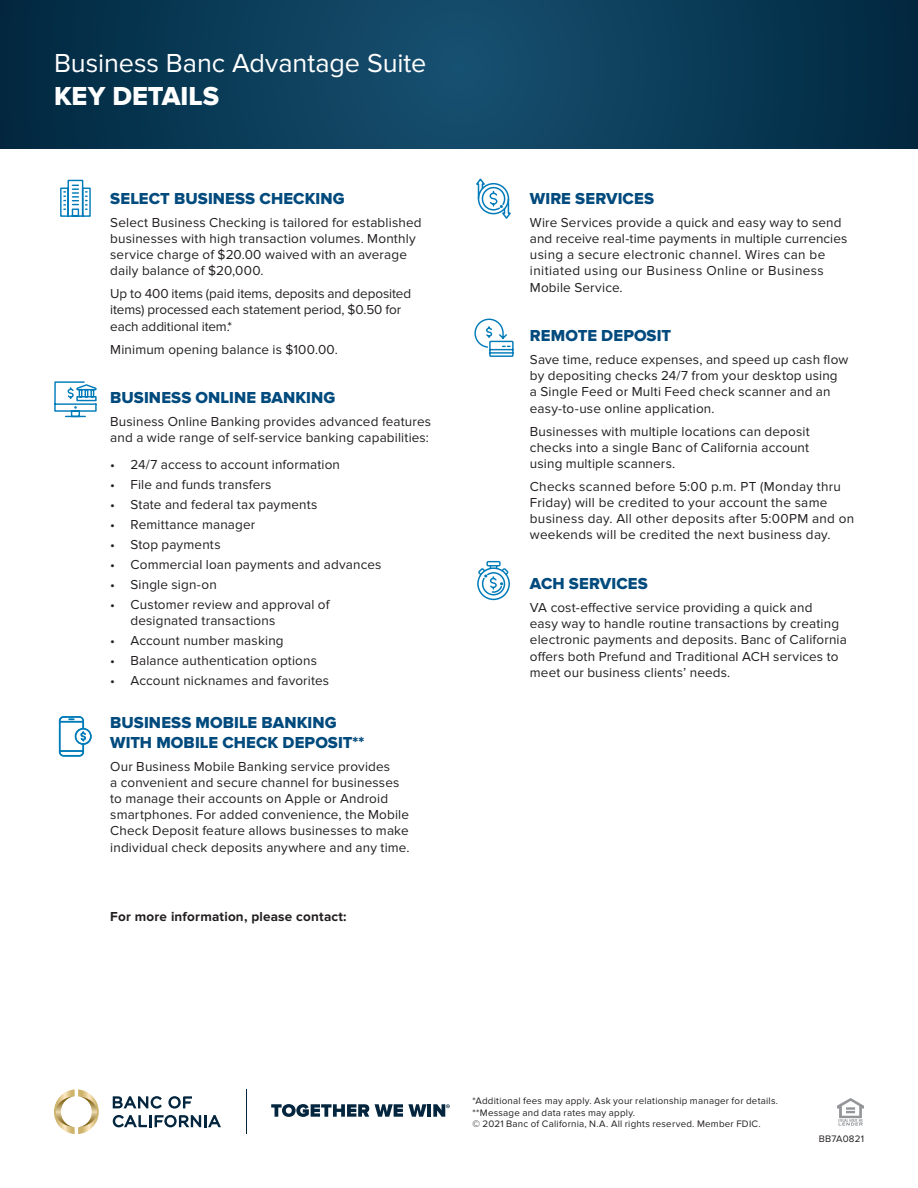
<style>
.page{position:relative;width:918px;height:1188px;background:#fff}
.page>*{position:absolute;margin:0;border:0;box-sizing:border-box;transform-origin:0 0}
.Heading{font:27px/33px "Proxima Nova";letter-spacing:-.005em;color:#fff}
.Subheader{font:16.5px/19.8px "Proxima Nova Extrabld";letter-spacing:.005em;color:#014a7d}
.Details_Body{font:16.5px "Proxima Nova Extrabld";letter-spacing:.005em;color:#014a7d}
.Details_Body-2{font:13.5px/16.2px "Proxima Nova";letter-spacing:.01em;color:#231f20}
.Subheader-2{font:13.5px/16.2px "Proxima Nova";letter-spacing:.01em;color:#231f20}
.Details_Heading{font:13.5px/16.2px "Proxima Nova";letter-spacing:.01em;color:#231f20}
.Details_Body-3{font:13.5px/16.2px "Proxima Nova";letter-spacing:-.01em;color:#231f20}
.t1{font:700 13.5px "Proxima Nova";letter-spacing:.015em;color:#231f20}
.Copyright{font:9.75px/11.7px "Proxima Nova";letter-spacing:.025em;color:#231f20}
.s1{font-family:"Proxima Nova Extrabld"}
</style>
<div class="page">
<svg style="left:0;top:0;width:918px;height:148px;background:#0b3b57"></svg>
<svg style="left:54px;top:1089px;width:45px;height:45px"></svg>
<svg style="left:113px;top:1115px;width:108px;height:12px"></svg>
<svg style="left:168px;top:1096px;width:24px;height:13px"></svg>
<svg style="left:113px;top:1096px;width:49px;height:13px"></svg>
<svg style="left:271px;top:1104px;width:98px;height:13px"></svg>
<svg style="left:375px;top:1104px;width:52px;height:13px"></svg>
<hr style="left:427px;top:1104px;width:4px;height:13px;background:#03253e">
<hr style="left:246px;top:1090px;width:1px;height:44px;background:#03253e">
<svg style="left:433px;top:1104px;width:17px;height:13px"></svg>
<svg style="left:837px;top:1098px;width:27px;height:28px"></svg>
<svg style="left:60px;top:179px;width:31px;height:38px"></svg>
<svg style="left:54px;top:381px;width:43px;height:37px"></svg>
<svg style="left:474px;top:318px;width:40px;height:39px"></svg>
<svg style="left:58px;top:716px;width:34px;height:41px"></svg>
<div style="left:477px;top:567px;width:33px;height:33px;border:2px solid #007bb9;border-radius:50%"></div>
<svg style="left:477px;top:560px;width:33px;height:36px"></svg>
<svg style="left:476px;top:178px;width:35px;height:41px"></svg>
<p class="Heading" style="left:54px;top:47px;width:374px">Business Banc Advantage Suite<br><span class="s1">KEY DETAILS</span></p>
<p class="Subheader" style="left:110px;top:189px;width:236px">SELECT BUSINESS CHECKING</p>
<p class="Details_Body-2" style="left:110px;top:214px;width:313px">Select Business Checking is tailored for established businesses with high transaction volumes. Monthly service charge of $20.00 waived with an average daily balance of $20,000.</p>
<p class="Details_Body-3" style="left:110px;top:286px;width:302px">Up to 400 items (paid items, deposits and deposited items) processed each statement period, $0.50 for each additional item.*</p>
<p class="Details_Body-2" style="left:110px;top:341px;width:229px">Minimum opening balance is $100.00.</p>
<p class="Subheader" style="left:110px;top:388px;width:227px">BUSINESS ONLINE BANKING</p>
<p class="Details_Body-2" style="left:110px;top:414px;width:322px">Business Online Banking provides advanced features and a wide range of self-service banking capabilities:</p>
<p class="Subheader-2" style="left:110px;top:457px;width:231px">• 24/7 access to account information</p>
<p class="Subheader-2" style="left:110px;top:477px;width:163px">• File and funds transfers</p>
<p class="Subheader-2" style="left:110px;top:497px;width:209px">• State and federal tax payments</p>
<p class="Subheader-2" style="left:110px;top:517px;width:147px">• Remittance manager</p>
<p class="Subheader-2" style="left:110px;top:537px;width:112px">• Stop payments</p>
<p class="Subheader-2" style="left:110px;top:557px;width:273px">• Commercial loan payments and advances</p>
<p class="Subheader-2" style="left:110px;top:576px;width:108px">• Single sign-on</p>
<p class="Subheader-2" style="left:130px;top:596px;width:201px;text-indent:-20px">• Customer review and approval of designated transactions</p>
<p class="Subheader-2" style="left:110px;top:633px;width:175px">• Account number masking</p>
<p class="Subheader-2" style="left:110px;top:653px;width:208px">• Balance authentication options</p>
<p class="Subheader-2" style="left:110px;top:673px;width:220px">• Account nicknames and favorites</p>
<p class="Subheader" style="left:110px;top:713px;width:256px">BUSINESS MOBILE BANKING<br>WITH MOBILE CHECK DEPOSIT**</p>
<p class="Subheader-2" style="left:110px;top:758px;width:301px">Our Business Mobile Banking service provides<br>a convenient and secure channel for businesses to manage their accounts on Apple or Android smartphones. For added convenience, the Mobile Check Deposit feature allows businesses to make individual check deposits anywhere and any time.</p>
<p class="t1" style="left:110px;top:909px;width:238px">For more information, please contact:</p>
<p class="Subheader" style="left:530px;top:189px;width:126px">WIRE SERVICES</p>
<p class="Details_Body-2" style="left:530px;top:214px;width:319px">Wire Services provide a quick and easy way to send and receive real-time payments in multiple currencies using a secure electronic channel. Wires can be initiated using our Business Online or Business Mobile Service.</p>
<p class="Subheader" style="left:530px;top:326px;width:143px">REMOTE DEPOSIT</p>
<p class="Details_Body-2" style="left:530px;top:352px;width:320px">Save time, reduce expenses, and speed up cash flow by depositing checks 24/7 from your desktop using<br>a Single Feed or Multi Feed check scanner and an easy-to-use online application.</p>
<p class="Details_Body-2" style="left:530px;top:423px;width:281px;text-align:justify">Businesses with multiple locations can deposit checks into a single Banc of California account using multiple scanners.</p>
<p class="Details_Body-2" style="left:530px;top:478px;width:326px">Checks scanned before 5:00 p.m. PT (Monday thru Friday) will be credited to your account the same business day. All other deposits after 5:00PM and on weekends will be credited the next business day.</p>
<p class="Details_Body" style="left:530px;top:574px;width:119px">ACH SERVICES</p>
<p class="Details_Heading" style="left:530px;top:600px;width:318px">VA cost-effective service providing a quick and<br>easy way to handle routine transactions by creating electronic payments and deposits. Banc of California offers both Prefund and Traditional ACH services to meet our business clients’ needs.</p>
<p class="Copyright" style="left:472px;top:1095px;width:307px">*Additional fees may apply. Ask your relationship manager for details. **Message and data rates may apply.</p>
<p class="Copyright" style="left:472px;top:1118px;width:290px">© 2021 Banc of California, N.A. All rights reserved. Member FDIC.</p>
<p class="Copyright" style="left:819px;top:1133px;width:47px">BB7A0821</p>
</div>
